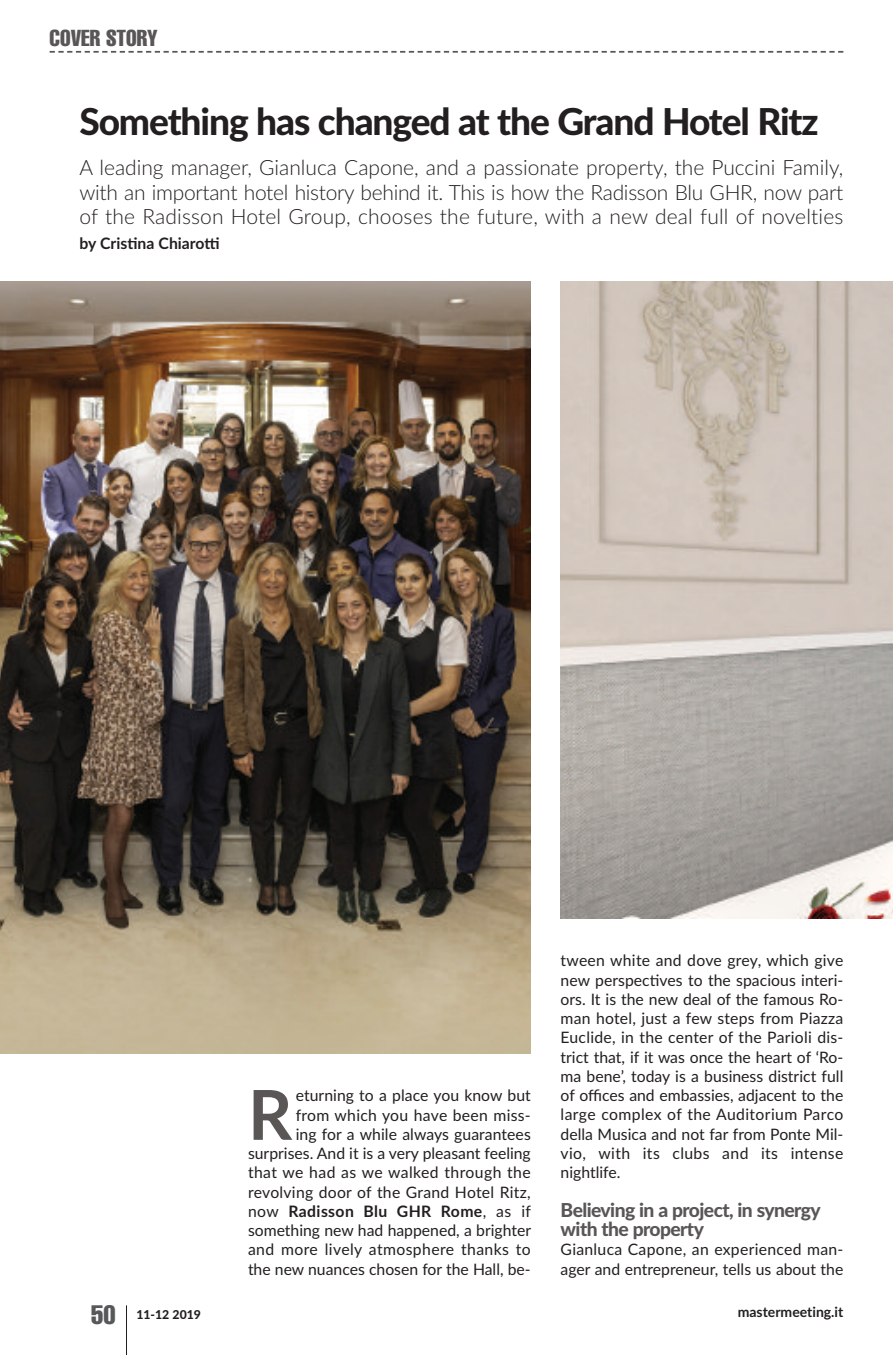
<style>
.page{position:relative;width:893px;height:1355px;background:#fff}
.page>*{position:absolute;margin:0;border:0;box-sizing:border-box;transform-origin:0 0}
.t1{font:700 68.77px "Lato";color:#595655}
.t2{font:800 37.1px "Lato";letter-spacing:-.035em;color:#231f20}
.t3{font:extra-condensed 26.25px "Helvetica";color:#57585a}
.t4{font:extra-condensed 22.75px "Helvetica";color:#595655}
.t5{font:300 21px/24.5px "Lato";letter-spacing:.005em;color:#231f20;text-align:justify}
.t6{font:800 19.25px/19.2px "Lato";letter-spacing:-.03em;color:#595655}
.t7{font:15.75px/19.2px "Lato";letter-spacing:.005em;color:#231f20;text-align:right}
.t8{font:700 15.75px "Lato";color:#231f20}
.t9{font:700 14px "Lato";color:#231f20}
.t10{font:800 12.25px "Lato";color:#231f20}
.s1{font-weight:700}
</style>
<div class="page">
<hr style="left:126px;top:1305px;width:1px;height:49px;background:#231f20">
<svg style="left:50px;top:51px;width:793px;height:2px"></svg>
<img style="left:561px;top:281px;width:332px;height:637px">
<img style="left:0;top:281px;width:531px;height:772px">
<h3 class="t4" style="left:50px;top:30px;width:109px">COVER STORY</h3>
<h2 class="t2" style="left:79px;top:100px;width:741px">Something has changed at the grand hotel ritz</h2>
<p class="t5" style="left:79px;top:156px;width:765px">A leading manager, Gianluca Capone, and a passionate property, the Puccini Family, with an important hotel history behind it. This is how the Radisson Blu GHR, now part of the Radisson Hotel Group, chooses the future, with a new deal full of novelties</p>
<p class="t8" style="left:79px;top:234px;width:142px">by Cristina Chiarotti</p>
<h3 class="t3" style="left:91px;top:1305px;width:26px">50</h3>
<p class="t7" style="left:248px;top:1086px;width:285px">eturning to a place you know but<br>from which you have been miss-<br>ing for a while always guarantees surprises. And it is a very pleasant feeling that we had as we walked through the revolving door of the Grand Hotel Ritz, now <span class="s1">Radisson Blu GHR Rome</span>, as if something new had happened, a brighter and more lively atmosphere thanks to the new nuances chosen for the Hall, be-</p>
<h1 class="t1" style="left:248px;top:1075px;width:46px">R</h1>
<p class="t7" style="left:561px;top:951px;width:284px;text-align:justify">tween white and dove grey, which give new perspectives to the spacious interi&shy;ors. It is the new deal of the famous Ro&shy;man hotel, just a few steps from Piazza Euclide, in the center of the Parioli dis&shy;trict that, if it was once the heart of ‘Ro&shy;ma bene’, today is a business district full of offices and embassies, adjacent to the large complex of the Auditorium Parco della Musica and not far from Ponte Mil&shy;vio, with its clubs and its intense nightlife.</p>
<p class="t6" style="left:561px;top:1200px;width:262px">Believing in a project, in synergy with the property</p>
<p class="t7" style="left:561px;top:1240px;width:284px;text-align:left">Gianluca Capone, an experienced man&shy;ager and entrepreneur, tells us about the</p>
<p class="t10" style="left:136px;top:1307px;width:66px">11-12 2019</p>
<p class="t9" style="left:738px;top:1303px;width:107px">mastermeeting.it</p>
</div>
